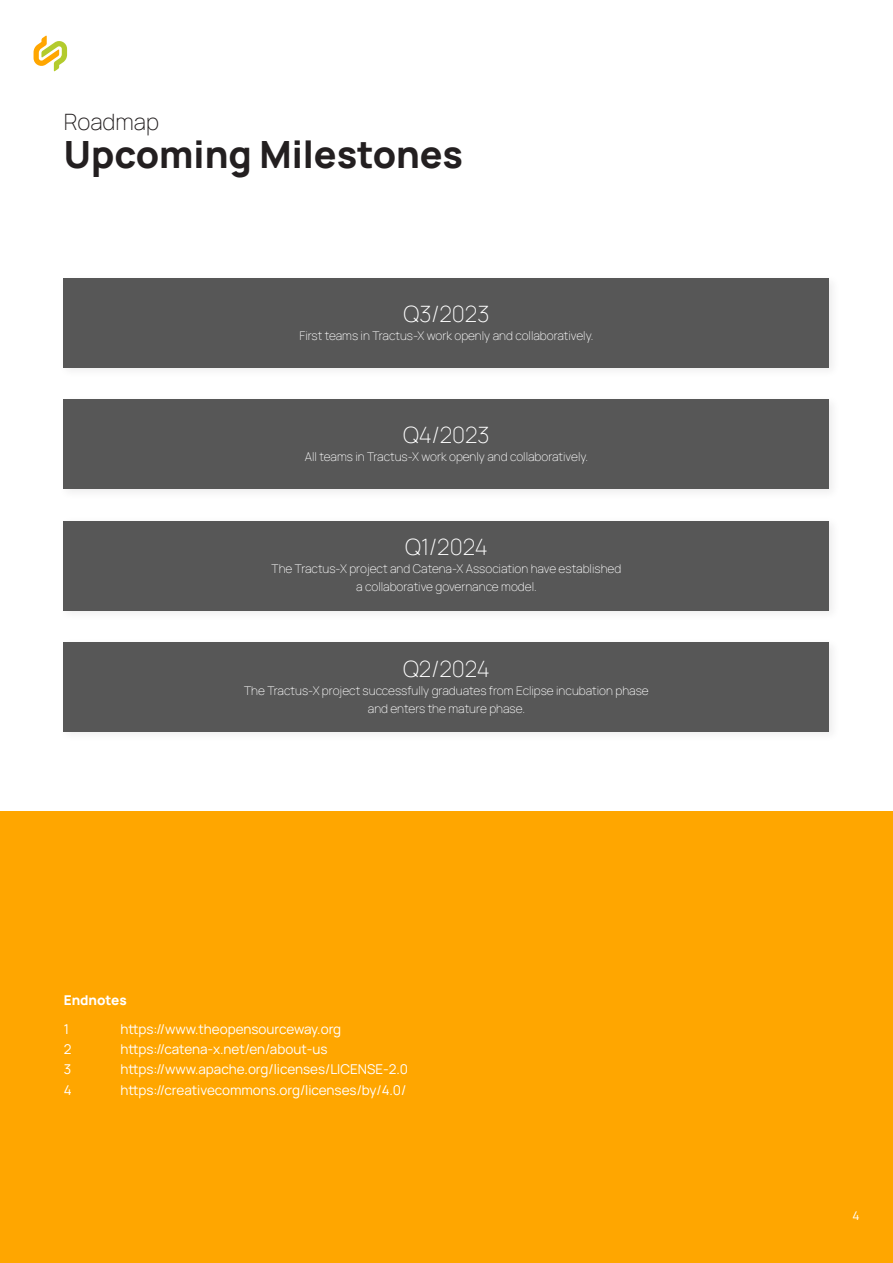
<style>
.page{position:relative;width:893px;height:1263px;background:#fff}
.page>*{position:absolute;margin:0;border:0;box-sizing:border-box;transform-origin:0 0}
.t1{font:800 37.5px "Manrope";color:#231f20}
.Abbildung{font:200 22.5px "Manrope";color:#fff}
.Topline{font:200 22.5px "Manrope";color:#231f20}
.F1{font:13.5px "Manrope";color:#fff}
.F1-2{font:800 13.5px "Manrope";color:#fff}
.Konsultationstext{font:200 12px/18px "Manrope";color:#fff;text-align:center}
.t2{font:12px "Manrope";color:#fff}
</style>
<div class="page">
<div style="left:0;top:812px;width:893px;height:451px;background:#ffa600"></div>
<div style="left:59px;top:273px;width:781px;height:106px;background:#231f20;opacity:.08"></div>
<div style="left:64px;top:279px;width:765px;height:89px;background:#575757"></div>
<div style="left:59px;top:394px;width:781px;height:106px;background:#231f20;opacity:.08"></div>
<div style="left:64px;top:400px;width:765px;height:89px;background:#575757"></div>
<div style="left:59px;top:516px;width:781px;height:105px;background:#231f20;opacity:.08"></div>
<div style="left:64px;top:521px;width:765px;height:89px;background:#575757"></div>
<div style="left:59px;top:637px;width:781px;height:106px;background:#231f20;opacity:.08"></div>
<div style="left:64px;top:642px;width:765px;height:89px;background:#575757"></div>
<svg style="left:34px;top:35px;width:33px;height:36px"></svg>
<p class="Topline" style="left:64px;top:106px;width:97px">Roadmap</p>
<h1 class="t1" style="left:64px;top:128px;width:401px">Upcoming Milestones</h1>
<p class="Abbildung" style="left:404px;top:298px;width:87px">Q3/2023</p>
<p class="Konsultationstext" style="left:299px;top:326px;width:295px">First teams in Tractus-X work openly and collaboratively.</p>
<p class="Abbildung" style="left:403px;top:419px;width:88px">Q4/2023</p>
<p class="Konsultationstext" style="left:305px;top:447px;width:285px">All teams in Tractus-X work openly and collaboratively.</p>
<p class="Abbildung" style="left:405px;top:531px;width:84px">Q1/2024</p>
<p class="Konsultationstext" style="left:272px;top:559px;width:351px">The Tractus-X project and Catena-X Association have established a collaborative governance model.</p>
<p class="Abbildung" style="left:403px;top:652px;width:88px">Q2/2024</p>
<p class="Konsultationstext" style="left:244px;top:681px;width:406px">The Tractus-X project successfully graduates from Eclipse incubation phase and enters the mature phase.</p>
<p class="F1-2" style="left:64px;top:991px;width:64px">Endnotes</p>
<p class="F1" style="left:64px;top:1019px;width:7px">1</p>
<p class="F1" style="left:120px;top:1019px;width:222px">https://www.theopensourceway.org</p>
<p class="F1" style="left:64px;top:1040px;width:9px">2</p>
<p class="F1" style="left:120px;top:1040px;width:209px">https://catena-x.net/en/about-us</p>
<p class="F1" style="left:64px;top:1060px;width:9px">3</p>
<p class="F1" style="left:120px;top:1060px;width:289px">https://www.apache.org/licenses/LICENSE-2.0</p>
<p class="F1" style="left:64px;top:1080px;width:9px">4</p>
<p class="F1" style="left:120px;top:1080px;width:287px">https://creativecommons.org/licenses/by/4.0/</p>
<p class="t2" style="left:852px;top:1208px;width:9px">4</p>
</div>
